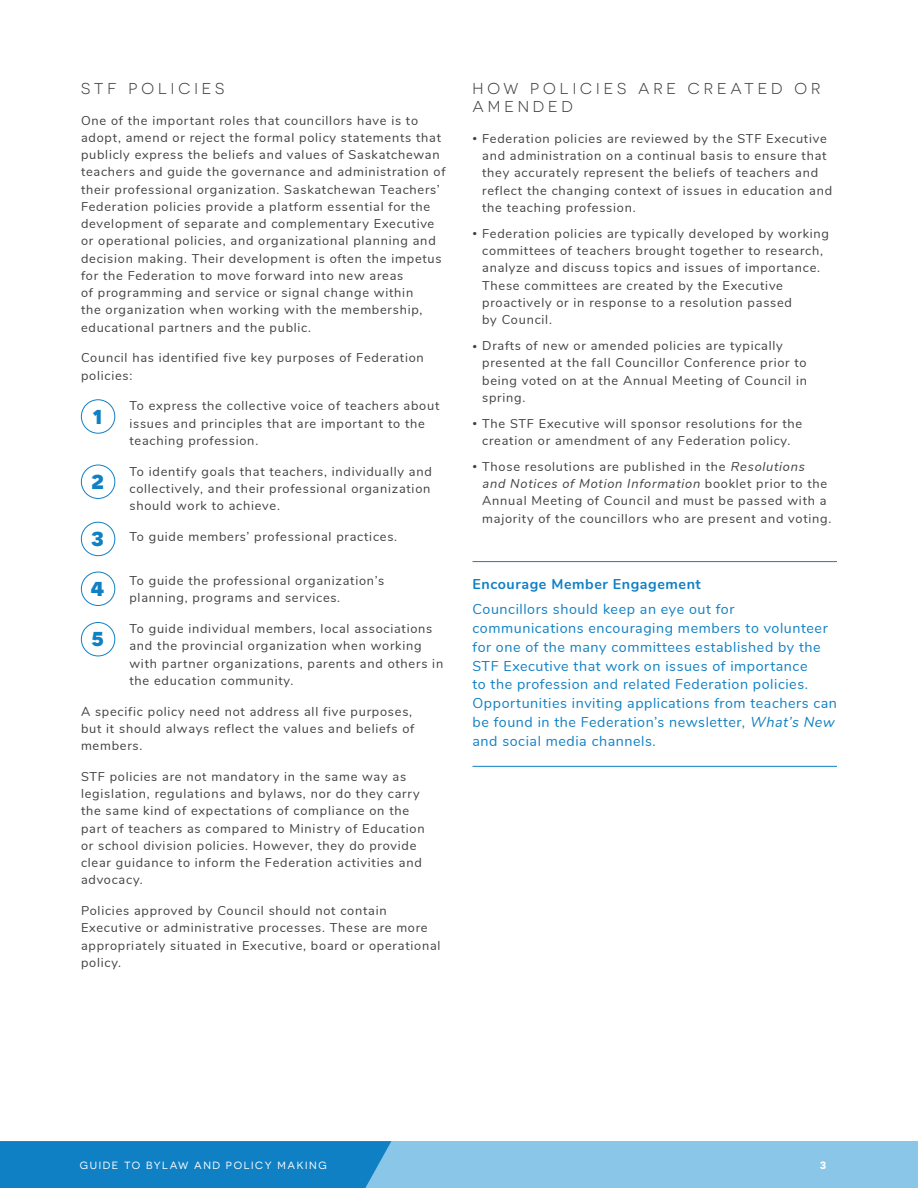
<style>
.page{position:relative;width:918px;height:1188px;background:#fff}
.page>*{position:absolute;margin:0;border:0;box-sizing:border-box;transform-origin:0 0}
.t1{font:700 25.2px "Novecentosanswide";color:#1080c4}
.SUBHEAD_1{font:15.75px/18.3px "Novecentosanswide";letter-spacing:.25em;color:#414042}
.BLUE_CALL_OUT_TEXT{font:14.25px/18.8px "Nunito";letter-spacing:.04em;color:#1080c4}
.BLUE_CALL_OUT_HEADER{font:700 14.25px "Nunito";letter-spacing:.04em;color:#1080c4}
.BODY{font:12.75px/17.2px "Nunito";letter-spacing:.06em;color:#414042}
.t2{font:10.5px "Novecentosanswide";letter-spacing:.15em;color:#fff}
.t3{font:700 10.5px "Novecentosanswide";color:#fff}
.s1{font-size:9px}
.s2{font-style:italic}
</style>
<div class="page">
<div style="left:0;top:1141px;width:918px;height:47px;background:#8ac6e8"></div>
<div style="left:0;top:1141px;width:391px;height:47px;background:#1080c4"></div>
<hr style="left:472px;top:561px;width:365px;height:1px;background:#1080c4">
<hr style="left:472px;top:766px;width:365px;height:1px;background:#1080c4">
<div style="left:81px;top:399px;width:34px;height:35px;border:1px solid #1080c4;border-radius:50%"></div>
<div style="left:81px;top:465px;width:34px;height:34px;border:1px solid #1080c4;border-radius:50%"></div>
<div style="left:81px;top:522px;width:34px;height:34px;border:1px solid #1080c4;border-radius:50%"></div>
<div style="left:81px;top:572px;width:34px;height:34px;border:1px solid #1080c4;border-radius:50%"></div>
<div style="left:81px;top:622px;width:34px;height:34px;border:1px solid #1080c4;border-radius:50%"></div>
<p class="SUBHEAD_1" style="left:81px;top:79px;width:145px">STF POLICIES</p>
<p class="BODY" style="left:81px;top:111px;width:366px">One of the important roles that councillors have is to adopt, amend or reject the formal policy statements that publicly express the beliefs and values of Saskatchewan teachers and guide the governance and administration of their professional organization. Saskatchewan Teachers’ Federation policies provide a platform essential for the development of separate and complementary Executive or operational policies, and organizational planning and decision making. Their development is often the impetus for the Federation to move forward into new areas<br>of programming and service or signal change within<br>the organization when working with the membership, educational partners and the public.</p>
<p class="BODY" style="left:81px;top:349px;width:344px">Council has identified five key purposes of Federation policies:</p>
<p class="t1" style="left:92px;top:399px;width:12px">1</p>
<p class="BODY" style="left:129px;top:397px;width:311px">To express the collective voice of teachers about issues and principles that are important to the teaching profession.</p>
<p class="t1" style="left:91px;top:464px;width:14px">2</p>
<p class="BODY" style="left:129px;top:462px;width:304px;text-align:justify">To identify goals that teachers, individually and collectively, and their professional organization should work to achieve.</p>
<p class="t1" style="left:91px;top:522px;width:15px">3</p>
<p class="BODY" style="left:129px;top:527px;width:269px">To guide members’ professional practices.</p>
<p class="t1" style="left:90px;top:571px;width:16px">4</p>
<p class="BODY" style="left:129px;top:571px;width:256px">To guide the professional organization’s planning, programs and services.</p>
<p class="t1" style="left:91px;top:622px;width:14px">5</p>
<p class="BODY" style="left:129px;top:619px;width:315px">To guide individual members, local associations and the provincial organization when working with partner organizations, parents and others in the education community.</p>
<p class="BODY" style="left:81px;top:702px;width:335px">A specific policy need not address all five purposes, but it should always reflect the values and beliefs of members.</p>
<p class="BODY" style="left:81px;top:767px;width:345px">STF policies are not mandatory in the same way as legislation, regulations and bylaws, nor do they carry the same kind of expectations of compliance on the part of teachers as compared to Ministry of Education or school division policies. However, they do provide clear guidance to inform the Federation activities and advocacy.</p>
<p class="BODY" style="left:81px;top:901px;width:361px">Policies approved by Council should not contain Executive or administrative processes. These are more appropriately situated in Executive, board or operational policy.</p>
<p class="SUBHEAD_1" style="left:472px;top:79px;width:349px">HOW POLICIES ARE CREATED OR<br>AMENDED</p>
<p class="BODY" style="left:482px;top:129px;width:351px;text-indent:-10px"><span class="s1">•</span> Federation policies are reviewed by the STF Executive and administration on a continual basis to ensure that they accurately represent the beliefs of teachers and reflect the changing context of issues in education and the teaching profession.</p>
<p class="BODY" style="left:482px;top:224px;width:348px;text-indent:-10px"><span class="s1">•</span> Federation policies are typically developed by working committees of teachers brought together to research, analyze and discuss topics and issues of importance.<br>These committees are created by the Executive proactively or in response to a resolution passed<br>by Council.</p>
<p class="BODY" style="left:482px;top:336px;width:326px;text-indent:-10px"><span class="s1">•</span> Drafts of new or amended policies are typically presented at the fall Councillor Conference prior to being voted on at the Annual Meeting of Council in spring.</p>
<p class="BODY" style="left:472px;top:414px;width:331px;text-align:center"><span class="s1">•</span> The STF Executive will sponsor resolutions for the creation or amendment of any Federation policy.</p>
<p class="BODY" style="left:482px;top:457px;width:351px;text-indent:-10px"><span class="s1">•</span> Those resolutions are published in the <span class="s2">Resolutions and Notices of Motion Information</span> booklet prior to the Annual Meeting of Council and must be passed with a majority of the councillors who are present and voting.</p>
<p class="BLUE_CALL_OUT_HEADER" style="left:472px;top:574px;width:230px">Encourage Member Engagement</p>
<p class="BLUE_CALL_OUT_TEXT" style="left:472px;top:599px;width:366px">Councillors should keep an eye out for communications encouraging members to volunteer for one of the many committees established by the STF Executive that work on issues of importance<br>to the profession and related Federation policies.<br>Opportunities inviting applications from teachers can be found in the Federation’s newsletter, <span class="s2">What’s New </span>and social media channels.</p>
<p class="t2" style="left:80px;top:1159px;width:248px">GUIDE TO BYLAW AND POLICY MAKING</p>
<p class="t3" style="left:820px;top:1158px;width:8px">3</p>
</div>
